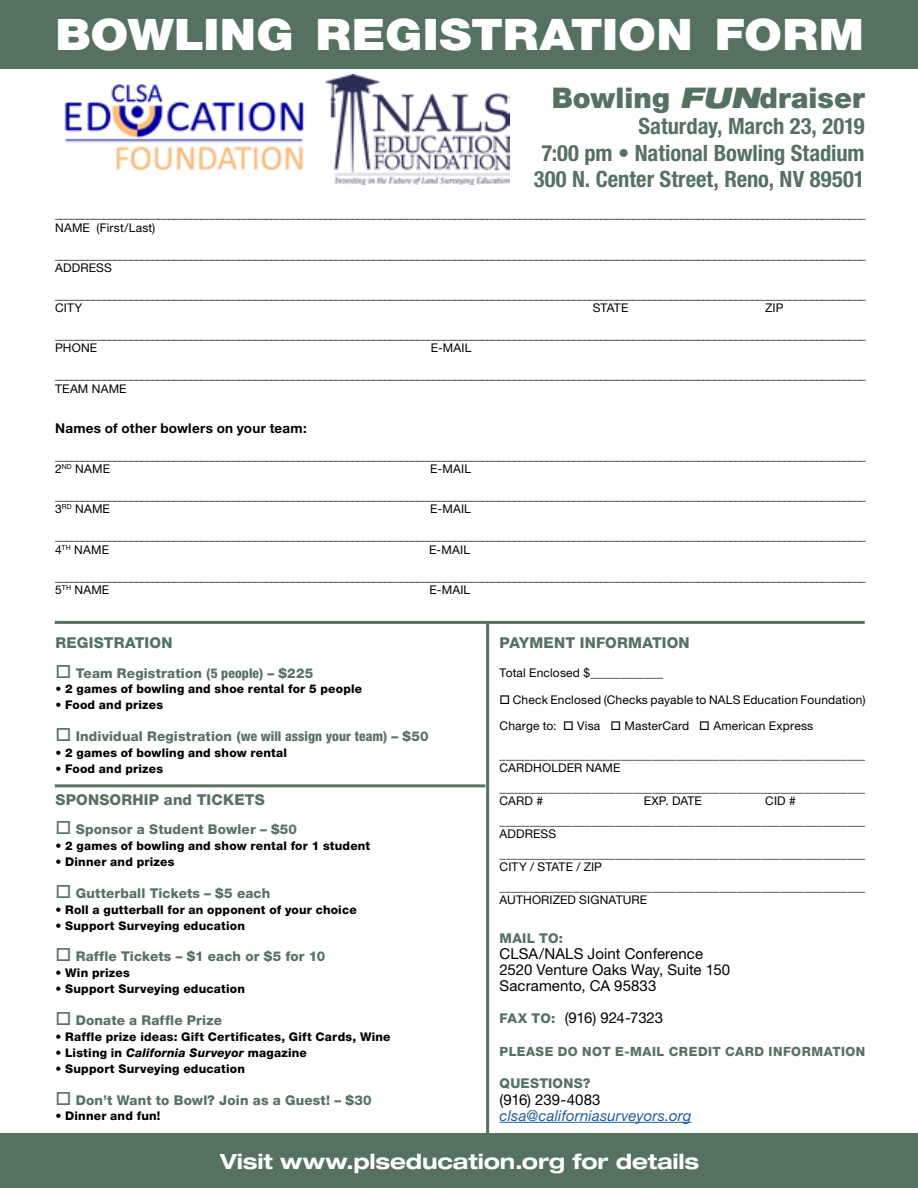
<style>
.page{position:relative;width:918px;height:1188px;background:#fff}
.page>*{position:absolute;margin:0;border:0;box-sizing:border-box;transform-origin:0 0}
.t1{font:900 43.5px "Helvetica Neue LT Pro";letter-spacing:.005em;color:#fff;scale:1.1 1}
.t2{font:900 28.5px "Helvetica Neue LT Pro";letter-spacing:.005em;color:#557261}
.t3{font:700 condensed 22.5px "Helvetica Neue LT Pro";color:#557261}
.t4{font:700 expanded 21px "Helvetica Neue LT Pro";letter-spacing:-.01em;color:#fff}
.t5{font:15px "Helvetica Neue LT Pro";color:#000}
.t6{font:800 15px "Helvetica Neue LT Pro";letter-spacing:.015em;color:#557261}
.t7{font:italic 15px "Helvetica Neue LT Pro";letter-spacing:.01em;color:#215e9e}
.t8{font:800 13.5px "Helvetica Neue LT Pro";letter-spacing:.015em;color:#557261}
.t9{font:700 13.5px "Helvetica Neue LT Pro";letter-spacing:.02em;color:#000}
.t10{font:800 12.75px "Helvetica Neue LT Pro";letter-spacing:.04em;color:#557261}
.t11{font:12px "Helvetica Neue LT Pro";letter-spacing:.015em;color:#000}
.t12{font:800 12px "Helvetica Neue LT Pro";letter-spacing:.015em;color:#000}
.s1{font-style:italic;font-stretch:expanded}
.s2{font-stretch:condensed}
.s3{font-style:italic}
.s4{font-weight:800;font-size:13.5px;color:#557261}
</style>
<div class="page">
<div style="left:0;top:1134px;width:918px;height:54px;background:#557261"></div>
<hr style="left:500px;top:1122px;width:192px;height:1px;background:#215e9e">
<hr style="left:486px;top:622px;width:3px;height:513px;background:#557261">
<div style="left:0;top:0;width:918px;height:69px;background:#557261"></div>
<hr style="left:55px;top:621px;width:810px;height:3px;background:#557261">
<hr style="left:55px;top:784px;width:430px;height:3px;background:#557261">
<img style="left:326px;top:75px;width:184px;height:110px">
<img style="left:64px;top:84px;width:240px;height:87px">
<p class="t1" style="left:55px;top:9px;width:736px">BOWLING REGISTRATION FORM</p>
<p class="t2" style="left:552px;top:81px;width:314px">Bowling <span class="s1">FUN</span>draiser</p>
<p class="t3" style="left:639px;top:113px;width:228px">Saturday, March 23, 2019</p>
<p class="t3" style="left:541px;top:139px;width:325px">7:00 pm • National Bowling Stadium</p>
<p class="t3" style="left:534px;top:165px;width:333px">300 N. Center Street, Reno, NV 89501</p>
<p class="t11" style="left:55px;top:207px;width:812px">______________________________________________________________________________________________________________________________________________________</p>
<p class="t11" style="left:55px;top:220px;width:102px">NAME (First/Last)</p>
<p class="t11" style="left:55px;top:247px;width:812px">______________________________________________________________________________________________________________________________________________________</p>
<p class="t11" style="left:55px;top:261px;width:58px">ADDRESS</p>
<p class="t11" style="left:55px;top:287px;width:812px">______________________________________________________________________________________________________________________________________________________</p>
<p class="t11" style="left:55px;top:301px;width:29px">CITY</p>
<p class="t11" style="left:593px;top:301px;width:37px">STATE</p>
<p class="t11" style="left:765px;top:301px;width:20px">ZIP</p>
<p class="t11" style="left:55px;top:328px;width:812px">______________________________________________________________________________________________________________________________________________________</p>
<p class="t11" style="left:55px;top:341px;width:43px">PHONE</p>
<p class="t11" style="left:431px;top:341px;width:42px">E-MAIL</p>
<p class="t11" style="left:55px;top:368px;width:812px">______________________________________________________________________________________________________________________________________________________</p>
<p class="t11" style="left:55px;top:381px;width:73px">TEAM NAME</p>
<p class="t9" style="left:55px;top:420px;width:253px">Names of other bowlers on your team:</p>
<p class="t11" style="left:55px;top:448px;width:812px">______________________________________________________________________________________________________________________________________________________</p>
<p class="t11" style="left:55px;top:462px;width:56px">2<sup>ND</sup> NAME</p>
<p class="t11" style="left:430px;top:462px;width:42px">E-MAIL</p>
<p class="t11" style="left:55px;top:489px;width:812px">______________________________________________________________________________________________________________________________________________________</p>
<p class="t11" style="left:55px;top:502px;width:56px">3<sup>RD</sup> NAME</p>
<p class="t11" style="left:430px;top:502px;width:42px">E-MAIL</p>
<p class="t11" style="left:55px;top:529px;width:812px">______________________________________________________________________________________________________________________________________________________</p>
<p class="t11" style="left:55px;top:542px;width:55px">4<sup>TH</sup> NAME</p>
<p class="t11" style="left:429px;top:542px;width:42px">E-MAIL</p>
<p class="t11" style="left:55px;top:569px;width:812px">______________________________________________________________________________________________________________________________________________________</p>
<p class="t11" style="left:55px;top:583px;width:56px">5<sup>TH</sup> NAME</p>
<p class="t11" style="left:430px;top:583px;width:42px">E-MAIL</p>
<p class="t6" style="left:55px;top:634px;width:119px">REGISTRATION</p>
<p class="t8" style="left:55px;top:665px;width:259px">□ Team Registration <span class="s2">(5 people)</span> – $225</p>
<p class="t12" style="left:55px;top:682px;width:308px">• 2 games of bowling and shoe rental for 5 people</p>
<p class="t12" style="left:55px;top:698px;width:109px">• Food and prizes</p>
<p class="t8" style="left:55px;top:728px;width:375px">□ Individual Registration <span class="s2">(we will assign your team)</span> – $50</p>
<p class="t12" style="left:55px;top:746px;width:233px">• 2 games of bowling and show rental</p>
<p class="t12" style="left:55px;top:762px;width:109px">• Food and prizes</p>
<p class="t6" style="left:55px;top:790px;width:211px">SPONSORHIP and TICKETS</p>
<p class="t8" style="left:55px;top:821px;width:243px">□ Sponsor a Student Bowler – $50</p>
<p class="t12" style="left:55px;top:839px;width:316px">• 2 games of bowling and show rental for 1 student</p>
<p class="t12" style="left:55px;top:855px;width:121px">• Dinner and prizes</p>
<p class="t8" style="left:55px;top:885px;width:216px">□ Gutterball Tickets – $5 each</p>
<p class="t12" style="left:55px;top:902px;width:303px">• Roll a gutterball for an opponent of your choice</p>
<p class="t12" style="left:55px;top:918px;width:191px">• Support Surveying education</p>
<p class="t8" style="left:55px;top:949px;width:272px">□ Raffle Tickets – $1 each or $5 for 10</p>
<p class="t12" style="left:55px;top:966px;width:76px">• Win prizes</p>
<p class="t12" style="left:55px;top:982px;width:191px">• Support Surveying education</p>
<p class="t8" style="left:55px;top:1012px;width:168px">□ Donate a Raffle Prize</p>
<p class="t12" style="left:55px;top:1030px;width:337px">• Raffle prize ideas: Gift Certificates, Gift Cards, Wine</p>
<p class="t12" style="left:55px;top:1045px;width:253px">• Listing in <span class="s3">California Surveyor</span> magazine</p>
<p class="t12" style="left:55px;top:1061px;width:191px">• Support Surveying education</p>
<p class="t8" style="left:55px;top:1092px;width:318px">□ Don’t Want to Bowl? Join as a Guest! – $30</p>
<p class="t12" style="left:55px;top:1109px;width:107px">• Dinner and fun!</p>
<p class="t6" style="left:500px;top:634px;width:192px">PAYMENT INFORMATION</p>
<p class="t11" style="left:500px;top:665px;width:165px">Total Enclosed $____________</p>
<p class="t11" style="left:500px;top:692px;width:367px">□ Check Enclosed (Checks payable to NALS Education Foundation)</p>
<p class="t11" style="left:500px;top:719px;width:315px">Charge to: □ Visa □ MasterCard □ American Express</p>
<p class="t11" style="left:500px;top:747px;width:367px">____________________________________________________________</p>
<p class="t11" style="left:500px;top:761px;width:122px">CARDHOLDER NAME</p>
<p class="t11" style="left:500px;top:781px;width:367px">____________________________________________________________</p>
<p class="t11" style="left:500px;top:794px;width:45px">CARD #</p>
<p class="t11" style="left:644px;top:794px;width:60px">EXP. DATE</p>
<p class="t11" style="left:765px;top:794px;width:32px">CID #</p>
<p class="t11" style="left:500px;top:814px;width:367px">____________________________________________________________</p>
<p class="t11" style="left:500px;top:827px;width:58px">ADDRESS</p>
<p class="t11" style="left:500px;top:847px;width:367px">____________________________________________________________</p>
<p class="t11" style="left:500px;top:860px;width:104px">CITY / STATE / ZIP</p>
<p class="t11" style="left:500px;top:880px;width:367px">____________________________________________________________</p>
<p class="t11" style="left:500px;top:893px;width:149px">AUTHORIZED SIGNATURE</p>
<p class="t8" style="left:500px;top:930px;width:65px">MAIL TO:</p>
<p class="t5" style="left:500px;top:945px;width:205px">CLSA/NALS Joint Conference</p>
<p class="t5" style="left:500px;top:961px;width:232px">2520 Venture Oaks Way, Suite 150</p>
<p class="t5" style="left:500px;top:977px;width:158px">Sacramento, CA 95833</p>
<p class="t5" style="left:500px;top:1009px;width:165px"><span class="s4">FAX TO:</span> (916) 924-7323</p>
<p class="t10" style="left:500px;top:1044px;width:367px">PLEASE DO NOT E-MAIL CREDIT CARD INFORMATION</p>
<p class="t8" style="left:500px;top:1076px;width:93px">QUESTIONS?</p>
<p class="t5" style="left:500px;top:1090px;width:102px">(916) 239-4083</p>
<p class="t7" style="left:500px;top:1106px;width:193px">clsa@californiasurveyors.org</p>
<p class="t4" style="left:220px;top:1148px;width:481px">Visit www.plseducation.org for details</p>
</div>
